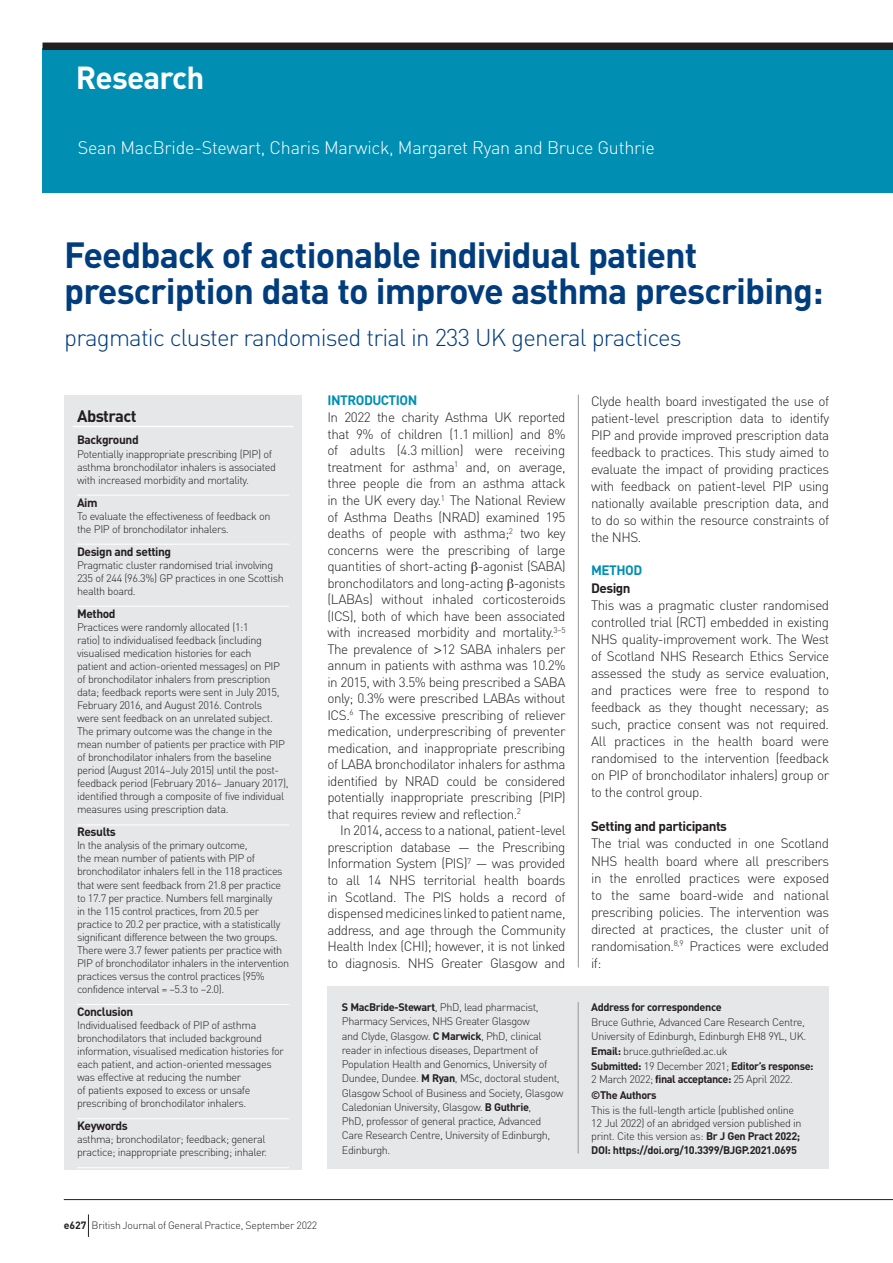
<style>
.page{position:relative;width:893px;height:1263px;background:#fff}
.page>*{position:absolute;margin:0;border:0;box-sizing:border-box;transform-origin:0 0}
.t1{font:700 36px/36px "DIN";letter-spacing:-.025em;color:#013d7d}
.t2{font:700 31.5px "DIN";letter-spacing:-.025em;color:#fff}
.t3{font:300 24px "DIN";letter-spacing:-.035em;color:#013d7d}
.t4{font:300 18px "DIN";letter-spacing:-.015em;color:#fff}
.t5{font:700 16.5px "DIN";letter-spacing:-.035em;color:#231f20}
.t6{font:300 13.5px/16.5px "DIN";letter-spacing:-.035em;color:#231f20;text-align:justify}
.t7{font:700 13.5px "DIN";letter-spacing:-.035em;color:#231f20}
.t8{font:700 13.5px "DIN";letter-spacing:-.035em;color:#008fb3}
.t9{font:700 12px "DIN";letter-spacing:-.035em;color:#231f20}
.t10{font:300 10.8px/13px "DIN";letter-spacing:-.035em;color:#231f20}
.t11{font:700 10.8px/15.3px "DIN";letter-spacing:-.035em;color:#231f20}
.t12{font:300 10.5px "DIN";letter-spacing:-.025em;color:#231f20}
.s1{font-family:"Helvetica"}
.s2{font-weight:700}
.s3{font-weight:300}
</style>
<div class="page">
<div style="left:43px;top:48px;width:850px;height:144px;background:#008fb3"></div>
<div style="left:43px;top:43px;width:850px;height:7px;background:#231f20"></div>
<hr style="left:578px;top:395px;width:1px;height:572px;background:#939598">
<div style="left:64px;top:395px;width:238px;height:774px;background:#e6e7e9"></div>
<hr style="left:73px;top:426px;width:220px;height:1px;background:#fff">
<hr style="left:77px;top:495px;width:212px;height:1px;background:#fff">
<hr style="left:77px;top:544px;width:212px;height:1px;background:#fff">
<hr style="left:77px;top:606px;width:212px;height:1px;background:#fff">
<hr style="left:77px;top:824px;width:212px;height:1px;background:#fff">
<hr style="left:77px;top:1004px;width:212px;height:1px;background:#fff">
<hr style="left:77px;top:1118px;width:212px;height:1px;background:#fff">
<hr style="left:77px;top:1167px;width:212px;height:1px;background:#fff">
<div style="left:327px;top:986px;width:502px;height:183px;background:#e6e7e9"></div>
<hr style="left:578px;top:1002px;width:1px;height:151px;background:#939598">
<hr style="left:64px;top:1199px;width:829px;height:1px;background:#231f20">
<svg style="left:88px;top:1214px;width:1px;height:23px"></svg>
<h2 class="t2" style="left:76px;top:57px;width:130px">Research</h2>
<h3 class="t4" style="left:78px;top:137px;width:578px">Sean MacBride-Stewart, Charis Marwick, Margaret Ryan and Bruce Guthrie</h3>
<h1 class="t1" style="left:64px;top:235px;width:761px">Feedback of actionable individual patient prescription data to improve asthma prescribing:</h1>
<h3 class="t3" style="left:64px;top:323px;width:619px">pragmatic cluster randomised trial in 233 UK general practices</h3>
<h3 class="t5" style="left:77px;top:405px;width:61px">Abstract</h3>
<p class="t9" style="left:77px;top:432px;width:63px">Background</p>
<p class="t10" style="left:77px;top:447px;width:200px">Potentially inappropriate prescribing (PIP) of asthma bronchodilator inhalers is associated with increased morbidity and mortality.</p>
<p class="t9" style="left:77px;top:494px;width:22px">Aim</p>
<p class="t10" style="left:77px;top:509px;width:195px">To evaluate the effectiveness of feedback on the PIP of bronchodilator inhalers.</p>
<p class="t9" style="left:77px;top:543px;width:96px">Design and setting</p>
<p class="t10" style="left:77px;top:558px;width:208px">Pragmatic cluster randomised trial involving<br>235 of 244 (96.3%) GP practices in one Scottish health board.</p>
<p class="t9" style="left:77px;top:605px;width:40px">Method</p>
<p class="t10" style="left:77px;top:620px;width:213px">Practices were randomly allocated (1:1<br>ratio) to individualised feedback (including visualised medication histories for each<br>patient and action-oriented messages) on PIP of bronchodilator inhalers from prescription data; feedback reports were sent in July 2015, February 2016, and August 2016. Controls<br>were sent feedback on an unrelated subject.<br>The primary outcome was the change in the mean number of patients per practice with PIP of bronchodilator inhalers from the baseline period (August 2014–July 2015) until the post&shy;feedback period (February 2016– January 2017), identified through a composite of five individual measures using prescription data.</p>
<p class="t9" style="left:77px;top:824px;width:40px">Results</p>
<p class="t10" style="left:77px;top:839px;width:214px">In the analysis of the primary outcome,<br>the mean number of patients with PIP of bronchodilator inhalers fell in the 118 practices that were sent feedback from 21.8 per practice to 17.7 per practice. Numbers fell marginally<br>in the 115 control practices, from 20.5 per practice to 20.2 per practice, with a statistically significant difference between the two groups.<br>There were 3.7 fewer patients per practice with PIP of bronchodilator inhalers in the intervention practices versus the control practices (95% confidence interval = –5.3 to –2.0).</p>
<p class="t9" style="left:77px;top:1004px;width:58px">Conclusion</p>
<p class="t10" style="left:77px;top:1018px;width:208px">Individualised feedback of PIP of asthma bronchodilators that included background information, visualised medication histories for each patient, and action-oriented messages was effective at reducing the number<br>of patients exposed to excess or unsafe prescribing of bronchodilator inhalers.</p>
<p class="t9" style="left:77px;top:1118px;width:52px">Keywords</p>
<p class="t10" style="left:77px;top:1132px;width:191px">asthma; bronchodilator; feedback; general practice; inappropriate prescribing; inhaler.</p>
<p class="t8" style="left:327px;top:391px;width:91px">INTRODUCTION</p>
<p class="t6" style="left:327px;top:409px;width:240px">In 2022 the charity Asthma UK reported that 9% of children (1.1 million) and 8% of adults (4.3 million) were receiving treatment for asthma<sup>1</sup> and, on average, three people die from an asthma attack in the UK every day.<sup>1</sup> The National Review of Asthma Deaths (NRAD) examined 195 deaths of people with asthma;<sup>2</sup> two key concerns were the prescribing of large quantities of short-acting -agonist (SABA) bronchodilators and long-acting -agonists (LABAs) without inhaled corticosteroids (ICS), both of which have been associated with increased morbidity and mortality.<sup>3–5<br></sup>The prevalence of <span class="s1">&gt;</span>12 SABA inhalers per annum in patients with asthma was 10.2% in 2015, with 3.5% being prescribed a SABA only; 0.3% were prescribed LABAs without ICS.<sup>6</sup> The excessive prescribing of reliever medication, underprescribing of preventer medication, and inappropriate prescribing of LABA bronchodilator inhalers for asthma identified by NRAD could be considered potentially inappropriate prescribing (PIP) that requires review and reflection.<sup>2</sup></p>
<p class="t6" style="left:327px;top:822px;width:240px;text-indent:13px">In 2014, access to a national, patient-level prescription database — the Prescribing Information System (PIS)<sup>7</sup> — was provided to all 14 NHS territorial health boards in Scotland. The PIS holds a record of dispensed medicines linked to patient name, address, and age through the Community Health Index (CHI); however, it is not linked to diagnosis. NHS Greater Glasgow and</p>
<p class="t6" style="left:591px;top:392px;width:240px;line-height:17px">Clyde health board investigated the use of patient-level prescription data to identify PIP and provide improved prescription data feedback to practices. This study aimed to evaluate the impact of providing practices with feedback on patient-level PIP using nationally available prescription data, and to do so within the resource constraints of the NHS.</p>
<p class="t8" style="left:591px;top:561px;width:53px">METHOD</p>
<p class="t7" style="left:591px;top:579px;width:41px">Design</p>
<p class="t6" style="left:591px;top:597px;width:240px;line-height:17px">This was a pragmatic cluster randomised controlled trial (RCT) embedded in existing NHS quality-improvement work. The West of Scotland NHS Research Ethics Service assessed the study as service evaluation, and practices were free to respond to feedback as they thought necessary; as such, practice consent was not required.<br>All practices in the health board were randomised to the intervention (feedback on PIP of bronchodilator inhalers) group or to the control group.</p>
<p class="t7" style="left:591px;top:818px;width:137px">Setting and participants</p>
<p class="t6" style="left:591px;top:835px;width:240px;line-height:17px">The trial was conducted in one Scotland NHS health board where all prescribers in the enrolled practices were exposed to the same board-wide and national prescribing policies. The intervention was directed at practices, the cluster unit of randomisation.<sup>8,9</sup> Practices were excluded if:</p>
<p class="t10" style="left:342px;top:1000px;width:223px;line-height:14.2px"><span class="s2">S MacBride-Stewart</span>, PhD, lead pharmacist, Pharmacy Services, NHS Greater Glasgow<br>and Clyde, Glasgow. <span class="s2">C Marwick</span>, PhD, clinical reader in infectious diseases, Department of Population Health and Genomics, University of Dundee, Dundee. <span class="s2">M Ryan</span>, MSc, doctoral student, Glasgow School of Business and Society, Glasgow Caledonian University, Glasgow. <span class="s2">B Guthrie</span>,<br>PhD, professor of general practice, Advanced Care Research Centre, University of Edinburgh, Edinburgh.</p>
<p class="t11" style="left:591px;top:999px;width:132px">Address for correspondence</p>
<p class="t10" style="left:591px;top:1016px;width:216px">Bruce Guthrie, Advanced Care Research Centre,<br>University of Edinburgh, Edinburgh EH8 9YL, UK.</p>
<p class="t10" style="left:591px;top:1043px;width:224px;line-height:15.3px"><span class="s2">Email:</span> bruce.guthrie@ed.ac.uk<br><span class="s2">Submitted:</span> 19 December 2021; <span class="s2">Editor’s response:</span></p>
<p class="t11" style="left:591px;top:1071px;width:203px"><span class="s3">2 March 2022;</span> final acceptance: <span class="s3">25 April 2022. </span>©The Authors</p>
<p class="t10" style="left:591px;top:1103px;width:212px">This is the full-length article (published online 12 Jul 2022) of an abridged version published in print. Cite this version as: <span class="s2">Br J Gen Pract 2022; DOI: https://doi.org/10.3399/BJGP.2021.0695</span></p>
<p class="t12" style="left:64px;top:1219px;width:255px"><span class="s2">e627</span> British Journal of General Practice, September 2022</p>
</div>
